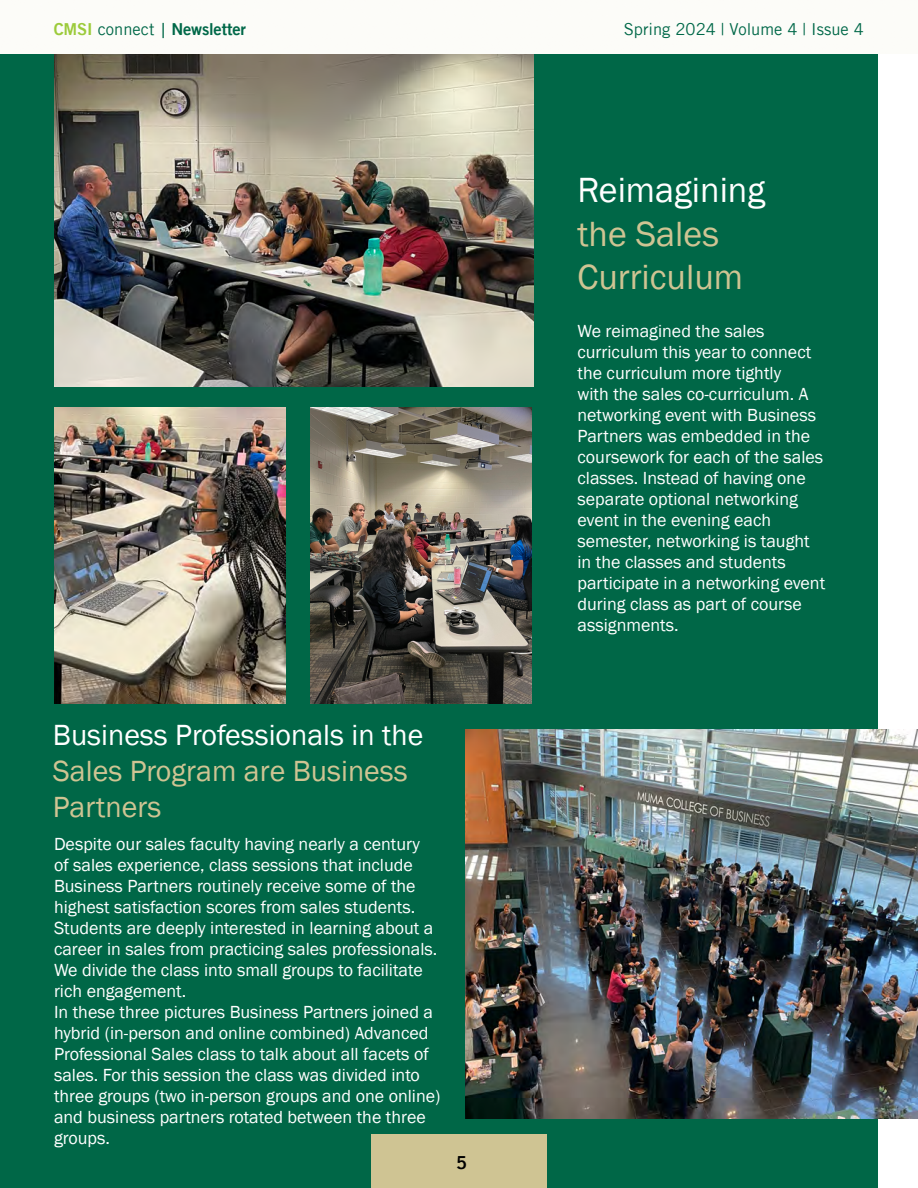
<style>
.page{position:relative;width:918px;height:1188px;background:#fff}
.page>*{position:absolute;margin:0;border:0;box-sizing:border-box;transform-origin:0 0}
.t1{font:36px/43.5px "Franklin Gothic";color:#cfc493}
.t2{font:36px "Franklin Gothic";color:#fff}
.t3{font:30px/36px "Franklin Gothic";color:#cfc493}
.t4{font:30px "Franklin Gothic";color:#fff}
.t5{font:18px/21px "Franklin Gothic";color:#fff}
.t6{font:18px "Trade Gothic LT Bold Two";color:#000}
.t7{font:16.5px "Trade Gothic LT";color:#006848}
.t8{font:16.5px "Trade Gothic LT Bold Two";letter-spacing:-.01em;color:#006848}
.s1{color:#9ccb3b}
.s2{font-family:"Trade Gothic LT"}
.s3{font-family:"Franklin Gothic";font-size:18px}
</style>
<div class="page">
<div style="left:0;top:54px;width:878px;height:1134px;background:#006747"></div>
<div style="left:371px;top:1134px;width:176px;height:54px;background:#cfc493"></div>
<img style="left:54px;top:54px;width:479px;height:333px">
<img style="left:54px;top:408px;width:231px;height:295px">
<img style="left:310px;top:408px;width:222px;height:295px">
<img style="left:465px;top:729px;width:453px;height:390px">
<p class="t8" style="left:54px;top:19px;width:194px"><span class="s1">CMSI</span> <span class="s2">connect</span> <span class="s3">|</span> Newsletter</p>
<p class="t7" style="left:624px;top:19px;width:242px">Spring 2024 | Volume 4 | Issue 4</p>
<h1 class="t2" style="left:578px;top:168px;width:189px">Reimagining</h1>
<h1 class="t1" style="left:578px;top:213px;width:167px">the Sales<br>Curriculum</h1>
<h2 class="t4" style="left:53px;top:716px;width:372px">Business Professionals in the</h2>
<h2 class="t3" style="left:53px;top:754px;width:356px">Sales Program are Business<br>Partners</h2>
<p class="t5" style="left:54px;top:833px;width:388px">Despite our sales faculty having nearly a century<br>of sales experience, class sessions that include Business Partners routinely receive some of the highest satisfaction scores from sales students.<br>Students are deeply interested in learning about a career in sales from practicing sales professionals.<br>We divide the class into small groups to facilitate rich engagement.<br>In these three pictures Business Partners joined a hybrid (in-person and online combined) Advanced Professional Sales class to talk about all facets of sales. For this session the class was divided into three groups (two in-person groups and one online) and business partners rotated between the three groups.</p>
<p class="t6" style="left:456px;top:1151px;width:12px">5</p>
<p class="t5" style="left:578px;top:320px;width:249px">We reimagined the sales curriculum this year to connect the curriculum more tightly<br>with the sales co-curriculum. A networking event with Business<br>Partners was embedded in the coursework for each of the sales classes. Instead of having one separate optional networking event in the evening each semester, networking is taught in the classes and students participate in a networking event during class as part of course assignments.</p>
</div>
